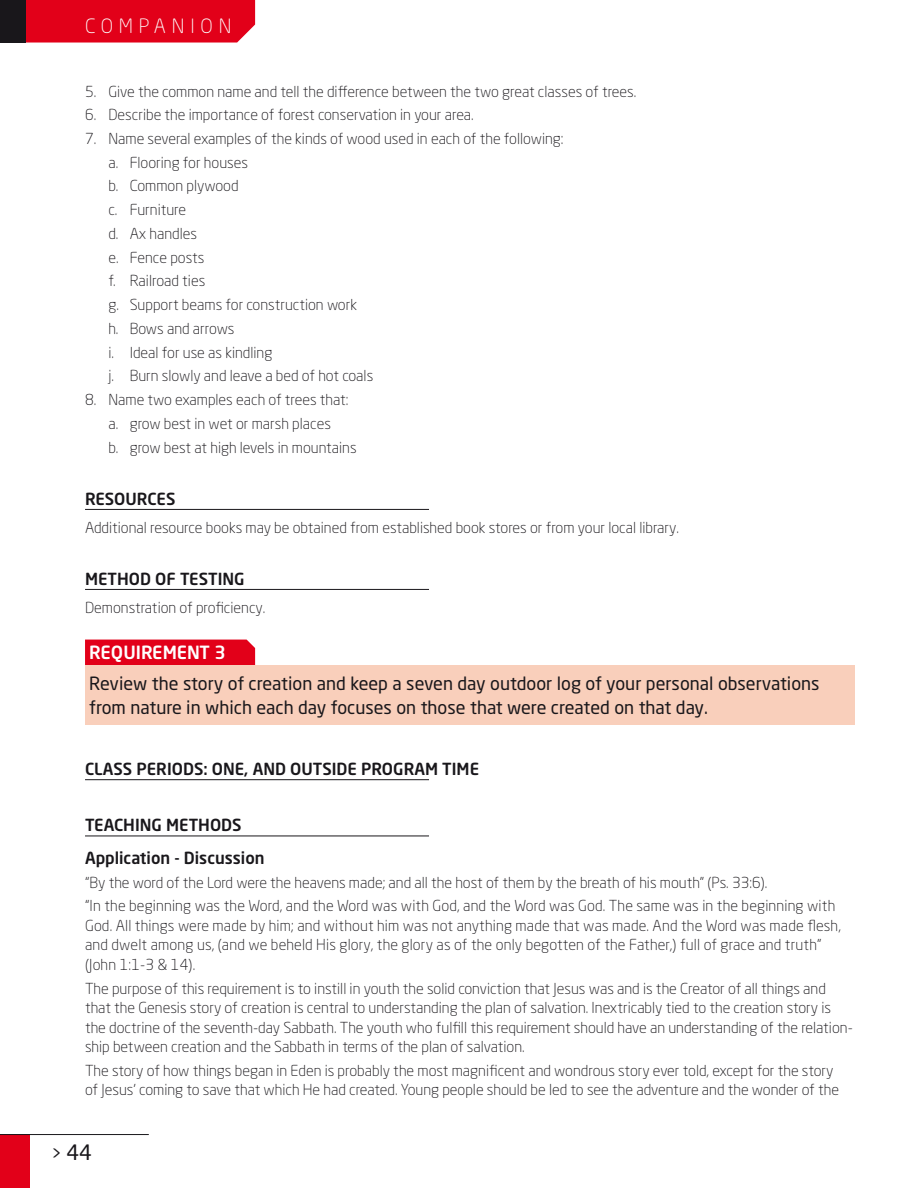
<style>
.page{position:relative;width:918px;height:1188px;background:#fff}
.page>*{position:absolute;margin:0;border:0;box-sizing:border-box;transform-origin:0 0}
.t1{font:21px "Neo Sans Std";color:#19171b}
.t2{font:300 19.5px "Neo Sans Std";letter-spacing:.3em;color:#fff}
.t3{font:18px/24px "Neo Sans Std";color:#19171b}
.t4{font:500 18px "Neo Sans Std";color:#fff}
.t5{font:500 16.5px/32.5px "Neo Sans Std";color:#19171b}
.t6{font:300 15px/23.7px "Neo Sans Std";color:#19171b}
.s1{font-size:18px}
</style>
<div class="page">
<div style="left:0;top:1135px;width:30px;height:53px;background:#e20019"></div>
<hr style="left:0;top:1134px;width:149px;height:1px;background:#19171b">
<div style="left:26px;top:0;width:229px;height:43px;background:#e20019"></div>
<div style="left:0;top:0;width:26px;height:43px;background:#19171b"></div>
<hr style="left:85px;top:509px;width:344px;height:1px;background:#19171b">
<hr style="left:85px;top:589px;width:344px;height:1px;background:#19171b">
<hr style="left:85px;top:779px;width:344px;height:1px;background:#19171b">
<hr style="left:85px;top:836px;width:344px;height:1px;background:#19171b">
<div style="left:85px;top:640px;width:170px;height:25px;background:#e20019"></div>
<div style="left:85px;top:665px;width:769px;height:60px;background:#f9cfbb"></div>
<h2 class="t2" style="left:85px;top:15px;width:148px">COMPANION</h2>
<p class="t6" style="left:85px;top:80px;width:553px">5. Give the common name and tell the difference between the two great classes of trees.</p>
<p class="t6" style="left:85px;top:104px;width:390px">6. Describe the importance of forest conservation in your area.</p>
<p class="t6" style="left:108px;top:128px;width:457px;text-indent:-23px">7. Name several examples of the kinds of wood used in each of the following: a. Flooring for houses<br>b. Common plywood<br>c. Furniture<br>d. Ax handles<br>e. Fence posts<br>f. Railroad ties<br>g. Support beams for construction work<br>h. Bows and arrows<br>i. Ideal for use as kindling<br>j. Burn slowly and leave a bed of hot coals</p>
<p class="t6" style="left:108px;top:389px;width:250px;text-indent:-23px">8. Name two examples each of trees that: a. grow best in wet or marsh places<br>b. grow best at high levels in mountains</p>
<p class="t5" style="left:85px;top:484px;width:92px">RESOURCES</p>
<p class="t6" style="left:85px;top:517px;width:596px">Additional resource books may be obtained from established book stores or from your local library.</p>
<p class="t5" style="left:85px;top:564px;width:161px">METHOD OF TESTING</p>
<p class="t6" style="left:85px;top:597px;width:182px">Demonstration of proficiency.</p>
<p class="t4" style="left:89px;top:645px;width:138px">REQUIREMENT 3</p>
<p class="t3" style="left:89px;top:673px;width:732px">Review the story of creation and keep a seven day outdoor log of your personal observations from nature in which each day focuses on those that were created on that day .</p>
<p class="t5" style="left:85px;top:754px;width:396px">CLASS PERIODS: ONE, AND OUTSIDE PROGRAM TIME</p>
<p class="t5" style="left:85px;top:810px;width:181px">TEACHING METHODS<br>Application - Discussion</p>
<p class="t6" style="left:85px;top:871px;width:752px">“By the word of the Lord were the heavens made; and all the host of them by the breath of his mouth” (Ps. 33:6).<br>“In the beginning was the Word, and the Word was with God, and the Word was God. The same was in the beginning with</p>
<p class="t6" style="left:85px;top:917px;width:757px;line-height:19.5px">God. All things were made by him; and without him was not anything made that was made. And the Word was made flesh, and dwelt among us, (and we beheld His glory, the glory as of the only begotten of the Father,) full of grace and truth” (John 1:1-3 &amp; 14).</p>
<p class="t6" style="left:85px;top:979px;width:769px;line-height:19.5px">The purpose of this requirement is to instill in youth the solid conviction that Jesus was and is the Creator of all things and that the Genesis story of creation is central to understanding the plan of salvation. Inextricably tied to the creation story is the doctrine of the seventh-day Sabbath. The youth who fulfill this requirement should have an understanding of the relation&shy;ship between creation and the Sabbath in terms of the plan of salvation.</p>
<p class="t6" style="left:85px;top:1062px;width:756px;line-height:19.5px">The story of how things began in Eden is probably the most magnificent and wondrous story ever told, except for the story of Jesus’ coming to save that which He had created. Young people should be led to see the adventure and the wonder of the</p>
<h1 class="t1" style="left:51px;top:1144px;width:42px"><span class="s1">&gt;</span> 44</h1>
</div>
